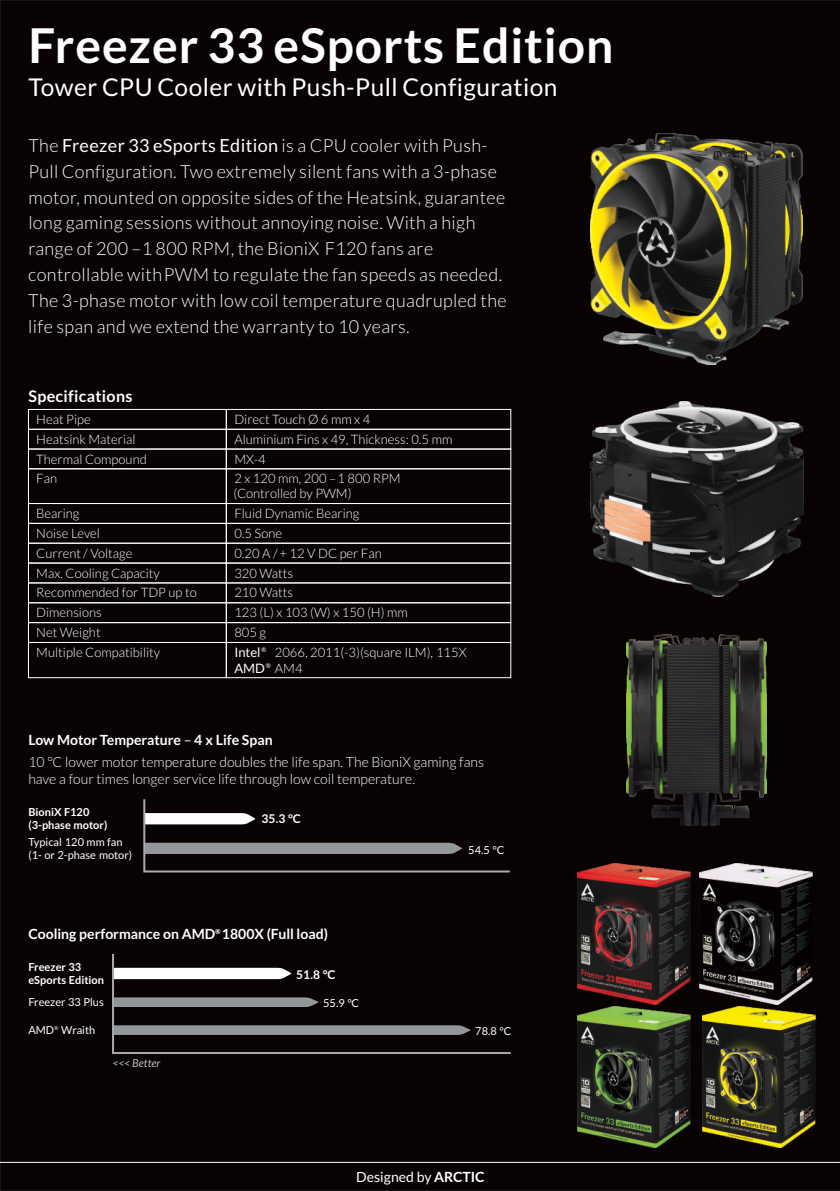
<style>
.page{position:relative;width:840px;height:1191px;background:#fff}
.page>*{position:absolute;margin:0;border:0;box-sizing:border-box;transform-origin:0 0}
.t1{font:700 48px "Lato";letter-spacing:.02em;color:#fff}
.t2{font:24.4px "Lato";letter-spacing:.02em;color:#fff}
.t3{font:300 18px/26px "Lato";letter-spacing:.02em;color:#fff}
.t4{font:700 16px "Lato";letter-spacing:.02em;color:#fff}
.t5{font:300 14px/16.8px "Lato";color:#fff}
.t6{font:700 14px "Lato";color:#fff}
.t7{font:14px "Lato";color:#fff}
.t8{font:300 13px/19.8px "Lato";color:#fff}
.t9{font:13px/19.8px "Lato";color:#fff}
.t10{font:700 12px "Lato";color:#fff}
.t11{font:11px/13.2px "Lato";color:#fff}
.t12{font:700 11px/13.2px "Lato";color:#fff}
.t13{font:italic 11px "Lato";color:#bbbec0}
.t14{font:700 7px "Lato";color:#fff}
.t15{font:5.4px "Lato";color:#fff}
.s1{font-weight:400}
.s2{font-weight:300}
.s3{font-weight:700}
</style>
<div class="page">
<div style="left:0;top:0;width:839px;height:1191px;background:#080203"></div>
<hr style="left:0;top:1161px;width:839px;height:1px;background:#fff">
<div style="left:226px;top:503px;width:285px;height:21px;border:1px solid #fff"></div>
<div style="left:226px;top:448px;width:285px;height:21px;border:1px solid #fff"></div>
<div style="left:226px;top:409px;width:285px;height:21px;border:1px solid #fff"></div>
<div style="left:28px;top:503px;width:199px;height:21px;border:1px solid #fff"></div>
<div style="left:28px;top:448px;width:199px;height:21px;border:1px solid #fff"></div>
<div style="left:28px;top:409px;width:199px;height:21px;border:1px solid #fff"></div>
<div style="left:226px;top:523px;width:285px;height:21px;border:1px solid #fff"></div>
<div style="left:28px;top:523px;width:199px;height:21px;border:1px solid #fff"></div>
<div style="left:226px;top:602px;width:285px;height:21px;border:1px solid #fff"></div>
<div style="left:226px;top:562px;width:285px;height:21px;border:1px solid #fff"></div>
<div style="left:28px;top:602px;width:199px;height:21px;border:1px solid #fff"></div>
<div style="left:28px;top:562px;width:199px;height:21px;border:1px solid #fff"></div>
<div style="left:226px;top:642px;width:285px;height:36px;border:1px solid #fff"></div>
<div style="left:226px;top:622px;width:285px;height:21px;border:1px solid #fff"></div>
<div style="left:28px;top:642px;width:199px;height:36px;border:1px solid #fff"></div>
<div style="left:28px;top:622px;width:199px;height:21px;border:1px solid #fff"></div>
<svg style="left:111px;top:952px;width:401px;height:103px;background:#292526"></svg>
<svg style="left:142px;top:797px;width:369px;height:76px;background:#292426"></svg>
<img style="left:626px;top:634px;width:140px;height:6px">
<img style="left:626px;top:640px;width:140px;height:186px">
<img style="left:589px;top:402px;width:213px;height:194px">
<img style="left:590px;top:134px;width:211px;height:230px">
<img style="left:577px;top:863px;width:113px;height:285px">
<img style="left:702px;top:1006px;width:113px;height:142px">
<img style="left:699px;top:863px;width:112px;height:142px">
<h1 class="t1" style="left:28px;top:24px;width:586px">Freezer 33 eSports Edition</h1>
<h2 class="t2" style="left:28px;top:76px;width:530px">Tower CPU Cooler with Push-Pull Configuration</h2>
<p class="t3" style="left:28px;top:133px;width:479px">The <span class="s1">Freezer 33 eSports Edition</span> is a CPU cooler with Push-Pull Configuration. Two extremely silent fans with a 3-phase motor, mounted on opposite sides of the Heatsink, guarantee long gaming sessions without annoying noise. With a high range of 200 –1 800 RPM, the BioniX F120 fans are controllable with PWM to regulate the fan speeds as needed.<br>The 3-phase motor with low coil temperature quadrupled the life span and we extend the warranty to 10 years.</p>
<p class="t4" style="left:28px;top:389px;width:105px">Specifications</p>
<p class="t8" style="left:36px;top:410px;width:56px">Heat Pipe</p>
<p class="t8" style="left:234px;top:410px;width:137px">Direct Touch Ø 6 mm x 4</p>
<p class="t8" style="left:36px;top:430px;width:112px">Heatsink Material<br>Thermal Compound<br>Fan</p>
<p class="t8" style="left:36px;top:504px;width:45px">Bearing</p>
<p class="t8" style="left:234px;top:430px;width:220px">Aluminium Fins x 49, Thickness: 0.5 mm<br>MX-4<br>2 x 120 mm, 200 – 1 800 RPM</p>
<p class="t8" style="left:233px;top:484px;width:127px">(Controlled by PWM)<br>Fluid Dynamic Bearing</p>
<p class="t8" style="left:36px;top:524px;width:98px">Noise Level<br>Current / Voltage</p>
<p class="t8" style="left:234px;top:524px;width:149px">0.5 Sone<br>0.20 A / + 12 V DC per Fan</p>
<p class="t8" style="left:36px;top:564px;width:162px">Max. Cooling Capacity<br>Recommended for TDP up to<br>Dimensions</p>
<p class="t8" style="left:234px;top:564px;width:175px">320 Watts<br>210 Watts<br>123 (L) x 103 (W) x 150 (H) mm</p>
<p class="t8" style="left:36px;top:623px;width:125px">Net Weight<br>Multiple Compatibility</p>
<p class="t9" style="left:234px;top:623px;width:33px"><span class="s2">805 g<br></span>Intel <sup>®</sup></p>
<p class="t9" style="left:234px;top:659px;width:70px">AMD <sup>®</sup> <span class="s2">AM4</span></p>
<p class="t8" style="left:275px;top:643px;width:193px">2066, 2011(-3)(square ILM), 115X</p>
<p class="t6" style="left:28px;top:734px;width:246px">Low Motor Temperature <span class="s1">–</span> 4 x Life Span</p>
<p class="t5" style="left:28px;top:754px;width:457px">10 °C lower motor temperature doubles the life span. The BioniX gaming fans have a four times longer service life through low coil temperature.</p>
<p class="t12" style="left:28px;top:806px;width:80px">BioniX F120 (3-phase motor)</p>
<p class="t10" style="left:261px;top:813px;width:41px">35.3 °C</p>
<p class="t11" style="left:28px;top:836px;width:105px">Typical 120 mm fan (1- or 2-phase motor)</p>
<p class="t6" style="left:28px;top:927px;width:301px">Cooling performance on AMD 1800X (Full load)</p>
<p class="t14" style="left:215px;top:928px;width:7px">®</p>
<p class="t12" style="left:28px;top:961px;width:77px">Freezer 33 eSports Edition</p>
<p class="t10" style="left:296px;top:969px;width:41px">51.8 °C</p>
<p class="t11" style="left:28px;top:996px;width:77px">Freezer 33 Plus</p>
<p class="t11" style="left:323px;top:997px;width:38px">55.9 °C</p>
<p class="t11" style="left:28px;top:1024px;width:68px">AMD Wraith</p>
<p class="t15" style="left:54px;top:1025px;width:6px">®</p>
<p class="t13" style="left:112px;top:1058px;width:49px">&lt;&lt;&lt; Better</p>
<p class="t11" style="left:468px;top:844px;width:38px">54.5 °C</p>
<p class="t11" style="left:475px;top:1025px;width:38px">78.8 °C</p>
<p class="t7" style="left:356px;top:1170px;width:130px">Designed by <span class="s3">ARCTIC</span></p>
</div>
